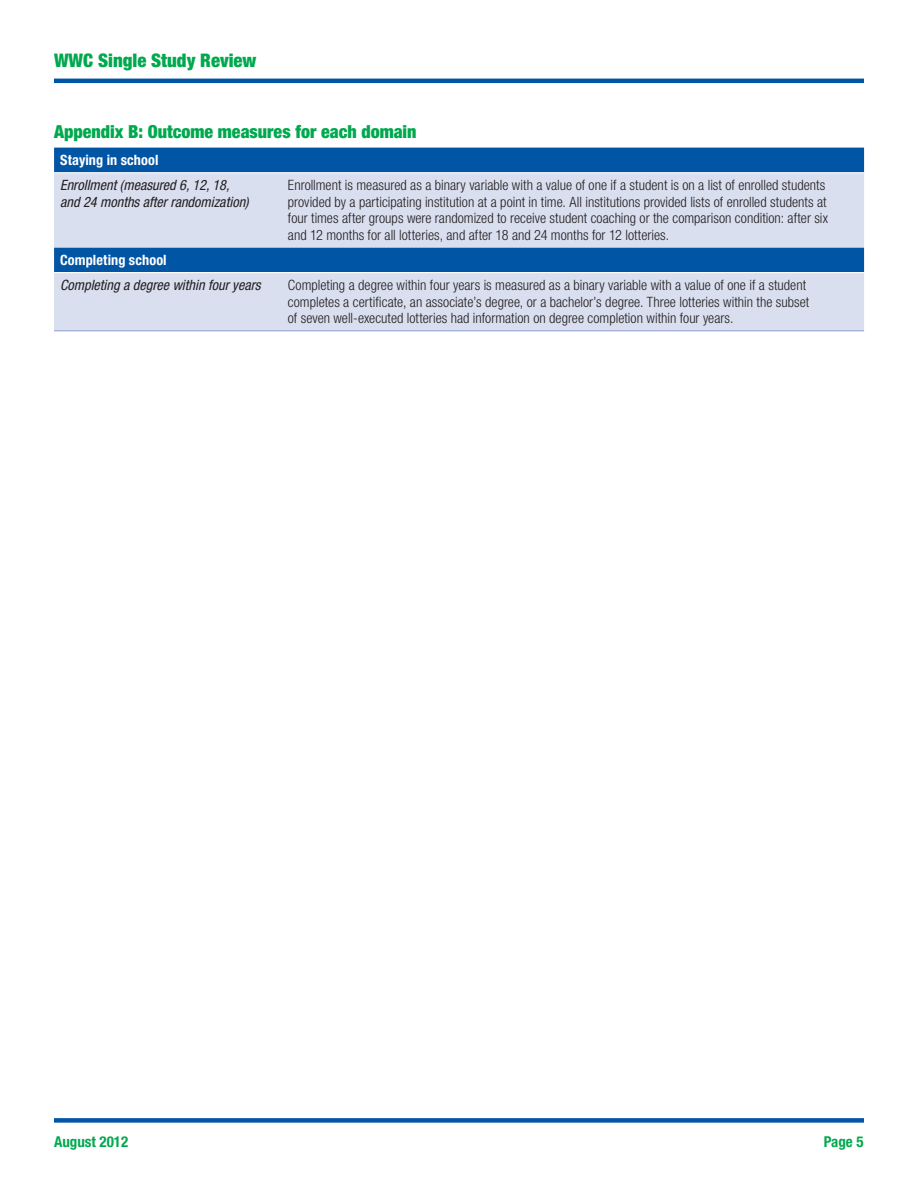
<style>
.page{position:relative;width:918px;height:1188px;background:#fff}
.page>*{position:absolute;margin:0;border:0;box-sizing:border-box;transform-origin:0 0}
.t1{font:900 condensed 18.75px "Helvetica Neue LT Std";color:#00a94e}
.Table_title{font:900 condensed 18px "Helvetica Neue LT Std";color:#00a94e}
.t2{font:700 condensed 15px "Helvetica Neue LT Std";color:#00a94e}
.Table_body_text{font:300 condensed 14.25px/16.5px "Helvetica Neue LT Std";color:#231f20}
.Table_row_head-ita{font:italic condensed 14.25px/16.5px "Helvetica Neue LT Std";color:#231f20}
.Table_sub_head_whi{font:700 condensed 14.25px "Helvetica Neue LT Std";letter-spacing:.01em;color:#fff}
</style>
<div class="page">
<div style="left:54px;top:1118px;width:810px;height:5px;background:#0155a5"></div>
<hr style="left:54px;top:79px;width:810px;height:4px;background:#0155a5">
<div style="left:54px;top:148px;width:810px;height:24px;background:#0155a5"></div>
<svg style="left:54px;top:173px;width:810px;height:157px;background:#b7c9e3"></svg>
<hr style="left:54px;top:272px;width:228px;height:1px;background:#fff">
<hr style="left:282px;top:272px;width:582px;height:1px;background:#fff">
<hr style="left:54px;top:330px;width:228px;height:1px;background:#96a5d3">
<hr style="left:282px;top:330px;width:582px;height:1px;background:#96a5d3">
<h1 class="t1" style="left:54px;top:49px;width:204px">WWC Single Study Review</h1>
<p class="Table_title" style="left:54px;top:121px;width:364px">Appendix B: Outcome measures for each domain</p>
<p class="Table_sub_head_whi" style="left:60px;top:152px;width:100px">Staying in school</p>
<p class="Table_row_head-ita" style="left:60px;top:178px;width:190px">Enrollment (measured 6, 12, 18, and 24 months after randomization)</p>
<p class="Table_body_text" style="left:288px;top:177px;width:542px">Enrollment is measured as a binary variable with a value of one if a student is on a list of enrolled students provided by a participating institution at a point in time. All institutions provided lists of enrolled students at four times after groups were randomized to receive student coaching or the comparison condition: after six and 12 months for all lotteries, and after 18 and 24 months for 12 lotteries.</p>
<p class="Table_sub_head_whi" style="left:60px;top:251px;width:108px">Completing school</p>
<p class="Table_row_head-ita" style="left:60px;top:277px;width:202px">Completing a degree within four years</p>
<p class="Table_body_text" style="left:288px;top:277px;width:523px">Completing a degree within four years is measured as a binary variable with a value of one if a student completes a certificate, an associate’s degree, or a bachelor’s degree. Three lotteries within the subset of seven well-executed lotteries had information on degree completion within four years.</p>
<p class="t2" style="left:54px;top:1132px;width:76px">August 2012</p>
<p class="t2" style="left:824px;top:1132px;width:41px">Page 5</p>
</div>
